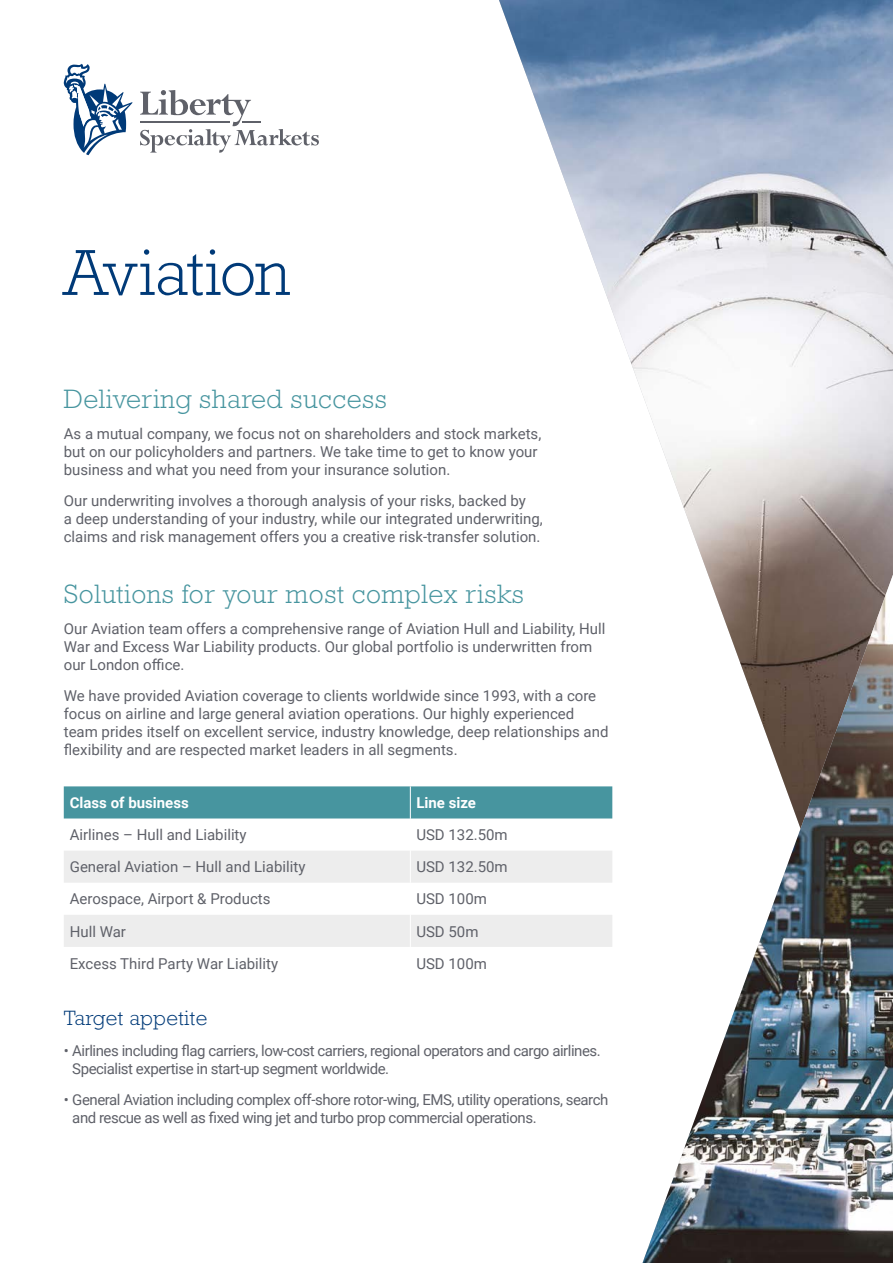
<style>
.page{position:relative;width:893px;height:1263px;background:#fff}
.page>*{position:absolute;margin:0;border:0;box-sizing:border-box;transform-origin:0 0}
.t1{font:300 66px "Rockwell Std";letter-spacing:-.02em;color:#003a78}
.t2{font:300 27px "Rockwell Std";letter-spacing:.02em;color:#47959f}
.t3{font:300 21px "Rockwell Std";letter-spacing:.02em;color:#003a78}
.t4{font:15px/18px "Roboto";color:#5f6169}
.t5{font:15px/18px "Roboto";letter-spacing:-.03em;color:#5f6169}
.t6{font:700 15px "Roboto";color:#fff}
</style>
<div class="page">
<img style="left:499px;top:0;width:394px;height:819px">
<img style="left:642px;top:575px;width:251px;height:688px">
<svg style="left:64px;top:64px;width:69px;height:91px"></svg>
<svg style="left:140px;top:90px;width:179px;height:63px"></svg>
<div style="left:64px;top:786px;width:548px;height:32px;background:#47959f"></div>
<svg style="left:64px;top:851px;width:548px;height:96px;fill:#ededed"></svg>
<hr style="left:410px;top:851px;width:1px;height:32px;background:#fff">
<hr style="left:410px;top:915px;width:1px;height:32px;background:#fff">
<hr style="left:410px;top:786px;width:1px;height:32px;background:#fff">
<hr style="left:410px;top:883px;width:1px;height:32px;background:#fff">
<h1 class="t1" style="left:64px;top:235px;width:228px">Aviation</h1>
<h2 class="t2" style="left:64px;top:384px;width:325px">Delivering shared success</h2>
<p class="t4" style="left:64px;top:424px;width:479px">As a mutual company, we focus not on shareholders and stock markets, but on our policyholders and partners. We take time to get to know your business and what you need from your insurance solution.</p>
<p class="t4" style="left:64px;top:491px;width:481px">Our underwriting involves a thorough analysis of your risks, backed by<br>a deep understanding of your industry, while our integrated underwriting, claims and risk management offers you a creative risk-transfer solution.</p>
<h2 class="t2" style="left:64px;top:578px;width:462px">Solutions for your most complex risks</h2>
<p class="t4" style="left:64px;top:619px;width:543px">Our Aviation team offers a comprehensive range of Aviation Hull and Liability, Hull<br>War and Excess War Liability products. Our global portfolio is underwritten from our London office.</p>
<p class="t4" style="left:64px;top:686px;width:546px">We have provided Aviation coverage to clients worldwide since 1993, with a core focus on airline and large general aviation operations. Our highly experienced team prides itself on excellent service, industry knowledge, deep relationships and flexibility and are respected market leaders in all segments.</p>
<p class="t6" style="left:70px;top:792px;width:121px">Class of business</p>
<p class="t6" style="left:416px;top:792px;width:61px">Line size</p>
<p class="t4" style="left:70px;top:825px;width:178px">Airlines – Hull and Liability</p>
<p class="t4" style="left:416px;top:825px;width:93px">USD 132.50m</p>
<p class="t4" style="left:70px;top:857px;width:237px">General Aviation – Hull and Liability</p>
<p class="t4" style="left:416px;top:857px;width:93px">USD 132.50m</p>
<p class="t4" style="left:70px;top:889px;width:202px">Aerospace, Airport &amp; Products</p>
<p class="t4" style="left:416px;top:889px;width:72px">USD 100m</p>
<p class="t4" style="left:70px;top:921px;width:58px">Hull War</p>
<p class="t4" style="left:416px;top:921px;width:64px">USD 50m</p>
<p class="t4" style="left:70px;top:954px;width:210px">Excess Third Party War Liability</p>
<p class="t4" style="left:416px;top:954px;width:72px">USD 100m</p>
<h3 class="t3" style="left:64px;top:1006px;width:145px">Target appetite</h3>
<p class="t5" style="left:72px;top:1041px;width:530px;text-indent:-9px">• Airlines including flag carriers, low-cost carriers, regional operators and cargo airlines.<br>Specialist expertise in start-up segment worldwide.</p>
<p class="t5" style="left:72px;top:1090px;width:538px;text-indent:-9px">• General Aviation including complex off-shore rotor-wing, EMS, utility operations, search and rescue as well as fixed wing jet and turbo prop commercial operations.</p>
</div>
